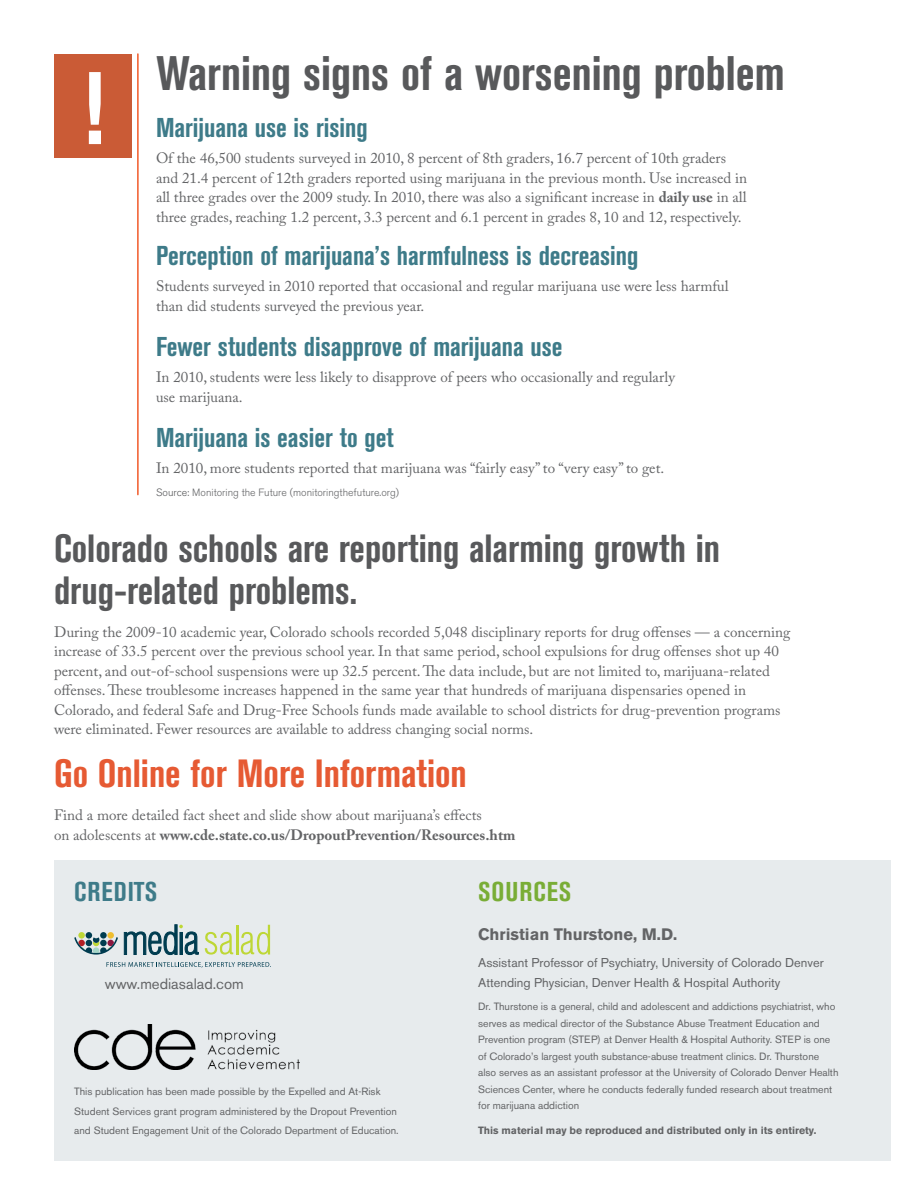
<style>
.page{position:relative;width:918px;height:1188px;background:#fff}
.page>*{position:absolute;margin:0;border:0;box-sizing:border-box;transform-origin:0 0}
.t1{font:700 condensed 102px "Akzidenz Grotesk BE";color:#fff}
.t2{font:700 condensed 48px "Akzidenz Grotesk BE";color:#58595b}
.t3{font:700 condensed 39px/42px "Akzidenz Grotesk BE";color:#58595b}
.t4{font:700 condensed 39px "Akzidenz Grotesk BE";color:#e65a33}
.subhead{font:700 condensed 27px "Akzidenz Grotesk BE";color:#3e7b89}
.subhead-2{font:700 condensed 27px "Akzidenz Grotesk BE";letter-spacing:.035em;color:#3e7b89}
.t5{font:700 condensed 27px "Akzidenz Grotesk BE";letter-spacing:.035em;color:#79ad36}
.t6{font:700 16.5px "Akzidenz Grotesk BE";color:#636466}
.Paragraph_Style_1{font:15px/19.5px "Adobe Caslon Pro";color:#636466}
.t7{font:15px "Akzidenz Grotesk BE";color:#636466}
.t8{font:12.75px "Akzidenz Grotesk BE";color:#636466}
.t9{font:10.5px/16.5px "Akzidenz Grotesk BE";color:#636466}
.t10{font:700 10.5px "Akzidenz Grotesk BE";color:#636466}
.t11{font:300 10.5px "Akzidenz Grotesk BE";color:#636466}
.s1{font-weight:700}
.s2{color:#58595b}
</style>
<div class="page">
<div style="left:54px;top:860px;width:837px;height:301px;background:#e7ebed"></div>
<img style="left:74px;top:1024px;width:226px;height:46px">
<div style="left:54px;top:54px;width:78px;height:104px;background:#ca5b36"></div>
<hr style="left:137px;top:54px;width:2px;height:441px;background:#f15a29">
<div style="left:78px;top:932px;width:7px;height:7px;background:#bed736;border-radius:50%"></div>
<div style="left:86px;top:932px;width:6px;height:7px;background:#003c50;border-radius:50%"></div>
<div style="left:100px;top:932px;width:7px;height:7px;background:#003c50;border-radius:50%"></div>
<div style="left:107px;top:932px;width:7px;height:7px;background:#efbe2f;border-radius:50%"></div>
<svg style="left:241px;top:925px;width:29px;height:30px"></svg>
<hr style="left:236px;top:925px;width:2px;height:30px;background:#bed736">
<svg style="left:205px;top:932px;width:28px;height:23px"></svg>
<svg style="left:124px;top:924px;width:75px;height:31px"></svg>
<svg style="left:74px;top:937px;width:44px;height:18px"></svg>
<svg style="left:107px;top:962px;width:164px;height:6px"></svg>
<p class="t1" style="left:81px;top:50px;width:25px">!</p>
<p class="t2" style="left:156px;top:46px;width:630px">Warning signs of a worsening problem</p>
<p class="subhead" style="left:156px;top:112px;width:213px">Marijuana use is rising</p>
<p class="Paragraph_Style_1" style="left:156px;top:148px;width:593px">Of the 46,500 students surveyed in 2010, 8 percent of 8th graders, 16.7 percent of 10th graders and 21.4 percent of 12th graders reported using marijuana in the previous month. Use increased in all three grades over the 2009 study. In 2010, there was also a significant increase in <span class="s1">daily use</span> in all three grades, reaching 1.2 percent, 3.3 percent and 6.1 percent in grades 8, 10 and 12, respectively.</p>
<p class="subhead" style="left:156px;top:240px;width:484px">Perception of marijuana’s harmfulness is decreasing</p>
<p class="Paragraph_Style_1" style="left:156px;top:276px;width:574px">Students surveyed in 2010 reported that occasional and regular marijuana use were less harmful than did students surveyed the previous year.</p>
<p class="subhead" style="left:156px;top:331px;width:408px">Fewer students disapprove of marijuana use</p>
<p class="Paragraph_Style_1" style="left:156px;top:367px;width:520px">In 2010, students were less likely to disapprove of peers who occasionally and regularly use marijuana.</p>
<p class="subhead" style="left:156px;top:422px;width:239px">Marijuana is easier to get</p>
<p class="Paragraph_Style_1" style="left:156px;top:458px;width:510px">In 2010, more students reported that marijuana was “fairly easy” to “very easy” to get.</p>
<p class="t11" style="left:156px;top:486px;width:245px"><span class="s2">Source:</span> Monitoring the Future (monitoringthefuture.org)</p>
<p class="t3" style="left:54px;top:528px;width:668px">Colorado schools are reporting alarming growth in drug-related problems.</p>
<p class="Paragraph_Style_1" style="left:54px;top:622px;width:738px">During the 2009-10 academic year, Colorado schools recorded 5,048 disciplinary reports for drug offenses — a concerning increase of 33.5 percent over the previous school year. In that same period, school expulsions for drug offenses shot up 40 percent, and out-of-school suspensions were up 32.5 percent. The data include, but are not limited to, marijuana-related offenses. These troublesome increases happened in the same year that hundreds of marijuana dispensaries opened in Colorado, and federal Safe and Drug-Free Schools funds made available to school districts for drug-prevention programs were eliminated. Fewer resources are available to address changing social norms.</p>
<p class="t4" style="left:54px;top:752px;width:414px">Go Online for More Information</p>
<p class="Paragraph_Style_1" style="left:54px;top:806px;width:463px">Find a more detailed fact sheet and slide show about marijuana’s effects<br>on adolescents at <span class="s1">www.cde.state.co.us/DropoutPrevention/Resources.htm</span></p>
<p class="subhead-2" style="left:74px;top:876px;width:85px">CREDITS</p>
<p class="t5" style="left:478px;top:876px;width:95px">SOURCES</p>
<p class="t6" style="left:478px;top:925px;width:201px">Christian Thurstone, M.D.</p>
<p class="t8" style="left:478px;top:955px;width:347px">Assistant Professor of Psychiatry, University of Colorado Denver</p>
<p class="t8" style="left:478px;top:975px;width:304px">Attending Physician, Denver Health &amp; Hospital Authority</p>
<p class="t9" style="left:478px;top:998px;width:362px">Dr. Thurstone is a general, child and adolescent and addictions psychiatrist, who serves as medical director of the Substance Abuse Treatment Education and Prevention program (STEP) at Denver Health &amp; Hospital Authority. STEP is one of Colorado’s largest youth substance-abuse treatment clinics. Dr. Thurstone also serves as an assistant professor at the University of Colorado Denver Health Sciences Center, where he conducts federally funded research about treatment for marijuana addiction</p>
<p class="t7" style="left:105px;top:975px;width:141px">www.mediasalad.com</p>
<p class="t9" style="left:74px;top:1082px;width:326px;line-height:19.5px">This publication has been made possible by the Expelled and At-Risk<br>Student Services grant program administered by the Dropout Prevention and Student Engagement Unit of the Colorado Department of Education.</p>
<p class="t10" style="left:478px;top:1124px;width:340px">This material may be reproduced and distributed only in its entirety.</p>
</div>
